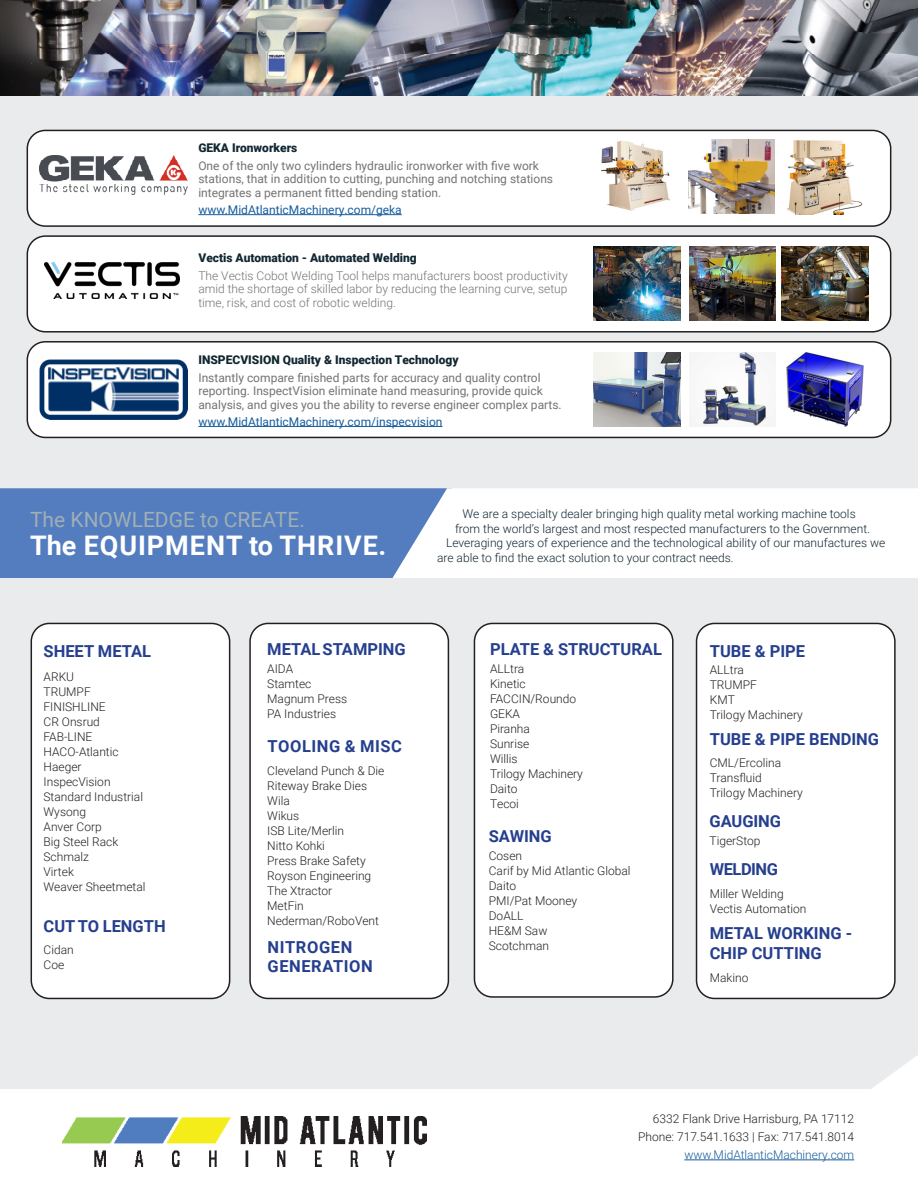
<style>
.page{position:relative;width:918px;height:1188px;background:#e9ebec}
.page>*{position:absolute;margin:0;border:0;box-sizing:border-box;transform-origin:0 0}
.t1{font:700 27px "Roboto";letter-spacing:.035em;color:#fff}
.t2{font:21px "Roboto";color:#a1afb5}
.t3{font:700 16.5px/19.8px "Roboto";color:#253f8e}
.t4{font:700 16.5px "Roboto";letter-spacing:.035em;color:#253f8e}
.t5{font:700 16.5px "Roboto";letter-spacing:-.03em;color:#253f8e}
.t6{font:300 12px "Roboto";color:#231f20}
.t7{font:12px/13.5px "Roboto";color:#737373}
.t8{font:300 12px "Roboto";color:#112731}
.t9{font:300 12px/13.5px "Roboto";color:#737373;text-align:justify}
.t10{font:900 12px "Roboto";color:#112731}
.t11{font:12px "Roboto";color:#175d9e}
.t12{font:300 12px "Roboto";color:#175d9e}
</style>
<div class="page">
<div style="left:27px;top:130px;width:864px;height:96px;background:#fff;border-radius:18px"></div>
<div style="left:27px;top:130px;width:864px;height:97px;border:2px solid #231f20;border-radius:18px"></div>
<div style="left:27px;top:236px;width:864px;height:96px;background:#fff;border-radius:18px"></div>
<div style="left:27px;top:235px;width:864px;height:98px;border:2px solid #231f20;border-radius:18px"></div>
<img style="left:689px;top:246px;width:87px;height:74px">
<img style="left:594px;top:246px;width:86px;height:74px">
<img style="left:782px;top:246px;width:86px;height:74px">
<div style="left:27px;top:342px;width:864px;height:95px;background:#fff;border-radius:18px"></div>
<div style="left:27px;top:341px;width:864px;height:97px;border:2px solid #231f20;border-radius:18px"></div>
<img style="left:39px;top:359px;width:149px;height:61px">
<img style="left:594px;top:353px;width:86px;height:74px">
<img style="left:690px;top:353px;width:86px;height:74px">
<img style="left:787px;top:353px;width:76px;height:74px">
<hr style="left:198px;top:426px;width:245px;height:1px;background:#175d9e">
<svg style="left:872px;top:1055px;width:46px;height:34px"></svg>
<div style="left:0;top:1089px;width:918px;height:99px;background:#fff"></div>
<hr style="left:684px;top:1160px;width:170px;height:1px;background:#175d9e">
<div style="left:31px;top:623px;width:199px;height:375px;background:#fff;border-radius:18px"></div>
<div style="left:31px;top:623px;width:199px;height:376px;border:2px solid #231f20;border-radius:18px"></div>
<div style="left:250px;top:623px;width:198px;height:375px;background:#fff;border-radius:18px"></div>
<div style="left:249px;top:623px;width:200px;height:376px;border:2px solid #231f20;border-radius:18px"></div>
<div style="left:474px;top:623px;width:199px;height:374px;background:#fff;border-radius:18px"></div>
<div style="left:474px;top:623px;width:200px;height:375px;border:2px solid #231f20;border-radius:18px"></div>
<div style="left:697px;top:623px;width:198px;height:375px;background:#fff;border-radius:18px"></div>
<div style="left:696px;top:623px;width:200px;height:376px;border:2px solid #231f20;border-radius:18px"></div>
<div style="left:0;top:488px;width:393px;height:90px;background:#537dbf"></div>
<div style="left:393px;top:488px;width:525px;height:90px;background:#fff"></div>
<img style="left:62px;top:1117px;width:365px;height:49px">
<img style="left:0;top:0;width:918px;height:95px">
<img style="left:44px;top:262px;width:136px;height:36px">
<hr style="left:198px;top:214px;width:204px;height:1px;background:#175d9e">
<img style="left:39px;top:156px;width:149px;height:38px">
<img style="left:601px;top:140px;width:70px;height:71px">
<img style="left:689px;top:140px;width:86px;height:74px">
<img style="left:787px;top:140px;width:75px;height:75px">
<p class="t10" style="left:198px;top:140px;width:100px">GEKA Ironworkers</p>
<p class="t7" style="left:198px;top:158px;width:356px">One of the only two cylinders hydraulic ironworker with five work stations, that in addition to cutting, punching and notching stations integrates a permanent fitted bending station.</p>
<p class="t11" style="left:198px;top:201px;width:205px">www.MidAtlanticMachinery.com/geka</p>
<p class="t10" style="left:198px;top:249px;width:220px">Vectis Automation - Automated Welding</p>
<p class="t9" style="left:198px;top:268px;width:371px">The Vectis Cobot Welding Tool helps manufacturers boost productivity amid the shortage of skilled labor by reducing the learning curve, setup time, risk, and cost of robotic welding.</p>
<p class="t10" style="left:198px;top:351px;width:262px">INSPECVISION Quality &amp; Inspection Technology</p>
<p class="t7" style="left:198px;top:370px;width:365px">Instantly compare finished parts for accuracy and quality control reporting. InspectVision eliminate hand measuring, provide quick analysis, and gives you the ability to reverse engineer complex parts.</p>
<p class="t11" style="left:198px;top:413px;width:246px">www.MidAtlanticMachinery.com/inspecvision</p>
<p class="t2" style="left:30px;top:505px;width:276px">The KNOWLEDGE to CREATE.</p>
<p class="t8" style="left:463px;top:506px;width:395px">We are a specialty dealer bringing high quality metal working machine tools</p>
<p class="t8" style="left:455px;top:520px;width:417px">from the world’s largest and most respected manufacturers to the Government.</p>
<p class="t8" style="left:446px;top:534px;width:441px">Leveraging years of experience and the technological ability of our manufactures we</p>
<p class="t8" style="left:437px;top:549px;width:298px">are able to find the exact solution to your contract needs.</p>
<p class="t1" style="left:30px;top:526px;width:358px">The EQUIPMENT to THRIVE.</p>
<p class="t3" style="left:44px;top:640px;width:109px">SHEET METAL</p>
<p class="t6" style="left:44px;top:668px;width:32px">ARKU</p>
<p class="t6" style="left:44px;top:683px;width:49px">TRUMPF</p>
<p class="t6" style="left:44px;top:698px;width:64px">FINISHLINE</p>
<p class="t6" style="left:44px;top:713px;width:58px">CR Onsrud</p>
<p class="t6" style="left:44px;top:728px;width:50px">FAB-LINE</p>
<p class="t6" style="left:44px;top:743px;width:77px">HACO-Atlantic</p>
<p class="t6" style="left:44px;top:758px;width:40px">Haeger</p>
<p class="t6" style="left:44px;top:773px;width:69px">InspecVision</p>
<p class="t6" style="left:44px;top:788px;width:101px">Standard Industrial</p>
<p class="t6" style="left:44px;top:803px;width:44px">Wysong</p>
<p class="t6" style="left:44px;top:818px;width:60px">Anver Corp</p>
<p class="t6" style="left:44px;top:833px;width:76px">Big Steel Rack</p>
<p class="t6" style="left:44px;top:848px;width:47px">Schmalz</p>
<p class="t6" style="left:44px;top:863px;width:32px">Virtek</p>
<p class="t6" style="left:44px;top:878px;width:103px">Weaver Sheetmetal</p>
<p class="t3" style="left:44px;top:916px;width:124px">CUT TO LENGTH</p>
<p class="t6" style="left:44px;top:942px;width:32px">Cidan</p>
<p class="t6" style="left:44px;top:957px;width:22px">Coe</p>
<p class="t3" style="left:267px;top:639px;width:140px">METAL STAMPING</p>
<p class="t6" style="left:267px;top:660px;width:28px">AIDA</p>
<p class="t6" style="left:267px;top:675px;width:46px">Stamtec</p>
<p class="t6" style="left:267px;top:690px;width:81px">Magnum Press</p>
<p class="t6" style="left:267px;top:705px;width:70px">PA Industries</p>
<p class="t4" style="left:268px;top:735px;width:136px">TOOLING &amp; MISC</p>
<p class="t6" style="left:267px;top:762px;width:119px">Cleveland Punch &amp; Die</p>
<p class="t6" style="left:267px;top:777px;width:101px">Riteway Brake Dies</p>
<p class="t6" style="left:267px;top:792px;width:24px">Wila</p>
<p class="t6" style="left:267px;top:807px;width:33px">Wikus</p>
<p class="t6" style="left:267px;top:822px;width:78px">ISB Lite/Merlin</p>
<p class="t6" style="left:267px;top:837px;width:59px">Nitto Kohki</p>
<p class="t6" style="left:267px;top:852px;width:100px">Press Brake Safety</p>
<p class="t6" style="left:267px;top:867px;width:106px">Royson Engineering</p>
<p class="t6" style="left:267px;top:882px;width:66px">The Xtractor</p>
<p class="t6" style="left:267px;top:897px;width:38px">MetFin</p>
<p class="t6" style="left:267px;top:912px;width:113px">Nederman/RoboVent</p>
<p class="t4" style="left:268px;top:935px;width:86px">NITROGEN</p>
<p class="t4" style="left:268px;top:955px;width:107px">GENERATION</p>
<p class="t3" style="left:490px;top:639px;width:173px">PLATE &amp; STRUCTURAL</p>
<p class="t6" style="left:490px;top:660px;width:36px">ALLtra</p>
<p class="t6" style="left:490px;top:675px;width:37px">Kinetic</p>
<p class="t6" style="left:490px;top:690px;width:88px">FACCIN/Roundo</p>
<p class="t6" style="left:490px;top:705px;width:32px">GEKA</p>
<p class="t6" style="left:490px;top:720px;width:41px">Piranha</p>
<p class="t6" style="left:490px;top:735px;width:41px">Sunrise</p>
<p class="t6" style="left:490px;top:750px;width:29px">Willis</p>
<p class="t6" style="left:490px;top:765px;width:94px">Trilogy Machinery</p>
<p class="t6" style="left:490px;top:780px;width:29px">Daito</p>
<p class="t6" style="left:490px;top:795px;width:30px">Tecoi</p>
<p class="t3" style="left:489px;top:826px;width:65px">SAWING</p>
<p class="t6" style="left:489px;top:847px;width:35px">Cosen</p>
<p class="t6" style="left:489px;top:862px;width:143px">Carif by Mid Atlantic Global</p>
<p class="t6" style="left:489px;top:877px;width:29px">Daito</p>
<p class="t6" style="left:489px;top:892px;width:90px">PMI/Pat Mooney</p>
<p class="t6" style="left:489px;top:907px;width:36px">DoALL</p>
<p class="t6" style="left:489px;top:922px;width:60px">HE&amp;M Saw</p>
<p class="t6" style="left:489px;top:937px;width:62px">Scotchman</p>
<p class="t3" style="left:710px;top:640px;width:97px">TUBE &amp; PIPE</p>
<p class="t6" style="left:710px;top:661px;width:36px">ALLtra</p>
<p class="t6" style="left:710px;top:676px;width:49px">TRUMPF</p>
<p class="t6" style="left:710px;top:691px;width:27px">KMT</p>
<p class="t6" style="left:710px;top:706px;width:94px">Trilogy Machinery</p>
<p class="t3" style="left:710px;top:728px;width:171px">TUBE &amp; PIPE BENDING</p>
<p class="t6" style="left:710px;top:755px;width:73px">CML/Ercolina</p>
<p class="t6" style="left:710px;top:770px;width:54px">Transfluid</p>
<p class="t6" style="left:710px;top:785px;width:94px">Trilogy Machinery</p>
<p class="t3" style="left:710px;top:811px;width:73px">GAUGING</p>
<p class="t6" style="left:710px;top:832px;width:52px">TigerStop</p>
<p class="t5" style="left:710px;top:858px;width:70px">WELDING</p>
<p class="t6" style="left:710px;top:885px;width:75px">Miller Welding</p>
<p class="t6" style="left:710px;top:900px;width:98px">Vectis Automation</p>
<p class="t3" style="left:710px;top:923px;width:144px">METAL WORKING -<br>CHIP CUTTING</p>
<p class="t6" style="left:710px;top:969px;width:40px">Makino</p>
<p class="t6" style="left:653px;top:1110px;width:203px">6332 Flank Drive Harrisburg, PA 17112</p>
<p class="t6" style="left:638px;top:1128px;width:218px">Phone: 717.541.1633 | Fax: 717.541.8014</p>
<p class="t12" style="left:684px;top:1146px;width:171px">www.MidAtlanticMachinery.com</p>
</div>
